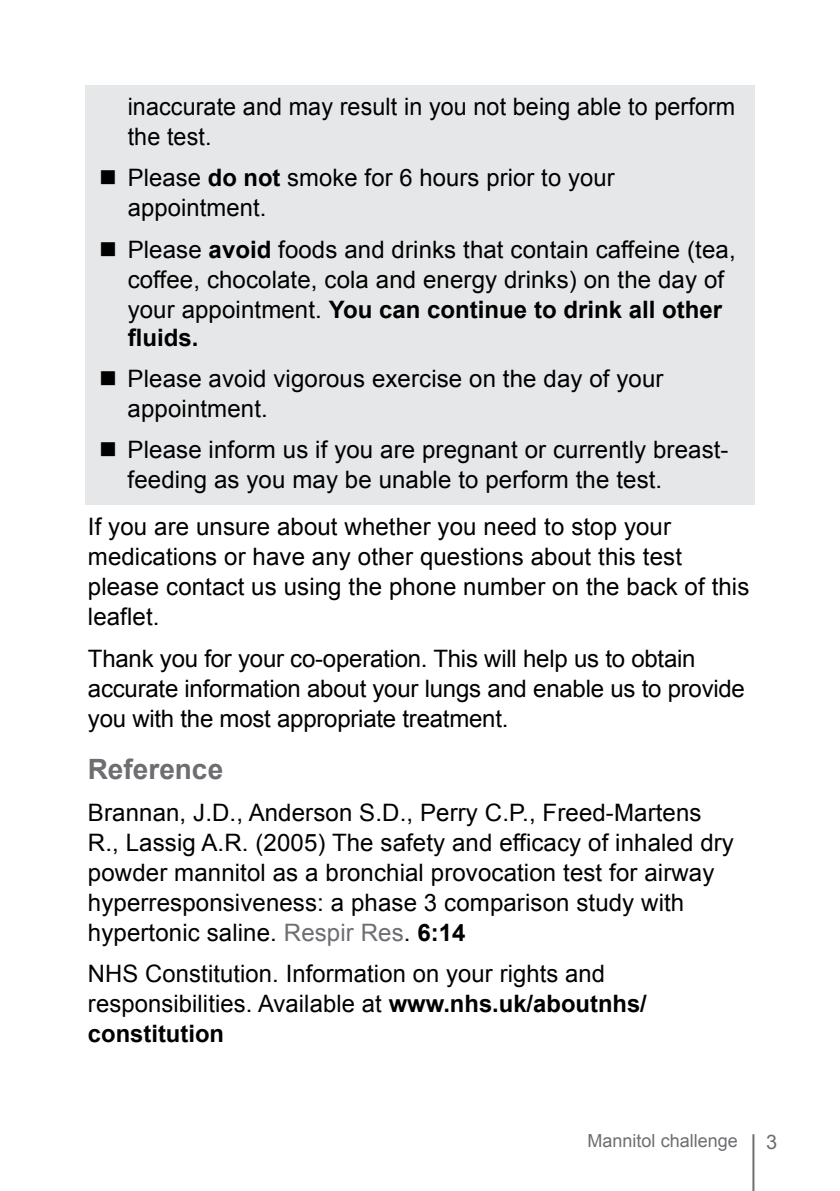
<style>
.page{position:relative;width:840px;height:1191px;background:#fff}
.page>*{position:absolute;margin:0;border:0;box-sizing:border-box;transform-origin:0 0}
.t1{font:700 28px "Arial";color:#6d6e71}
.t2{font:24px/30px "Arial";letter-spacing:.005em;color:#000}
.t3{font:20px "Arial";color:#6d6e71}
.t4{font:18px "Arial";color:#6d6e71}
.s1{font-weight:700}
.s2{color:#6d6e71}
</style>
<div class="page">
<div style="left:85px;top:85px;width:669px;height:420px;background:#e6e7e8"></div>
<hr style="left:752px;top:1134px;width:2px;height:57px;background:#6d6e71">
<p class="t2" style="left:128px;top:92px;width:609px">inaccurate and may result in you not being able to perform the test.</p>
<p class="t2" style="left:128px;top:163px;width:488px;text-indent:-28px">■ Please <span class="s1">do not</span> smoke for 6 hours prior to your appointment.</p>
<p class="t2" style="left:128px;top:235px;width:609px;line-height:29.4px;text-indent:-28px">■ Please <span class="s1">avoid</span> foods and drinks that contain caffeine (tea, coffee, chocolate, cola and energy drinks) on the day of your appointment. <span class="s1">You can continue to drink all other fluids.</span></p>
<p class="t2" style="left:128px;top:364px;width:537px;text-indent:-28px">■ Please avoid vigorous exercise on the day of your appointment.</p>
<p class="t2" style="left:127px;top:435px;width:602px;text-indent:-28px">■ Please inform us if you are pregnant or currently breast&shy;feeding as you may be unable to perform the test.</p>
<p class="t2" style="left:88px;top:512px;width:662px">If you are unsure about whether you need to stop your medications or have any other questions about this test please contact us using the phone number on the back of this leaflet.</p>
<p class="t2" style="left:88px;top:643px;width:658px">Thank you for your co-operation. This will help us to obtain accurate information about your lungs and enable us to provide you with the most appropriate treatment.</p>
<p class="t1" style="left:88px;top:751px;width:137px">Reference</p>
<p class="t2" style="left:88px;top:797px;width:647px">Brannan, J.D., Anderson S.D., Perry C.P., Freed-Martens R., Lassig A.R. (2005) The safety and efficacy of inhaled dry powder mannitol as a bronchial provocation test for airway hyperresponsiveness: a phase 3 comparison study with hypertonic saline. <span class="s2">Respir Res</span>. <span class="s1">6:14</span></p>
<p class="t2" style="left:88px;top:959px;width:560px">NHS Constitution. Information on your rights and responsibilities. Available at <span class="s1">www.nhs.uk/aboutnhs/ constitution</span></p>
<p class="t4" style="left:587px;top:1129px;width:152px">Mannitol challenge</p>
<p class="t3" style="left:765px;top:1128px;width:13px">3</p>
</div>
